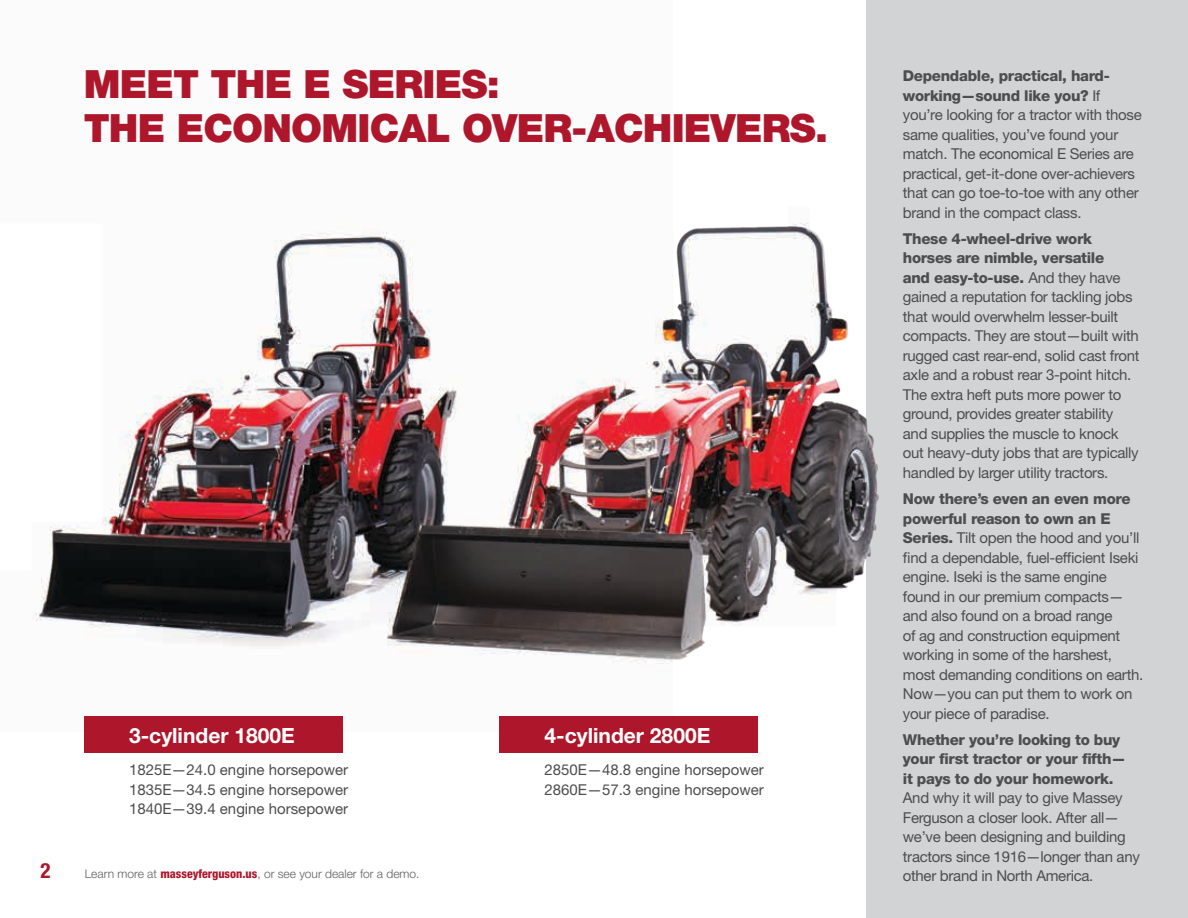
<style>
.page{position:relative;width:1188px;height:918px;background:#fff}
.page>*{position:absolute;margin:0;border:0;box-sizing:border-box;transform-origin:0 0}
.t1{font:900 39px/43.5px "Helvetica Neue LT Std";letter-spacing:-.02em;color:#ae172b}
.t2{font:700 21px "Helvetica Neue LT Std";color:#fff}
.t3{font:700 condensed 21px "Helvetica Neue LT Std";color:#ae172b}
.t4{font:15px/19.5px "Helvetica Neue LT Std";letter-spacing:-.02em;color:#4d4d4f}
.t5{font:800 15px/19.5px "Helvetica Neue LT Std";letter-spacing:-.02em;color:#4d4d4f}
.t6{font:15px/19.5px "Helvetica Neue LT Std";color:#4d4d4f}
.t7{font:300 12px "Helvetica Neue LT Std";color:#5f6062}
.s1{font-weight:800;font-stretch:condensed;color:#ae172b}
.s2{font-weight:800}
</style>
<div class="page">
<div style="left:866px;top:0;width:322px;height:918px;background:#d1d3d4"></div>
<img style="left:32px;top:223px;width:847px;height:509px">
<div style="left:84px;top:716px;width:258px;height:37px;background:#ae172b"></div>
<div style="left:499px;top:716px;width:259px;height:37px;background:#ae172b"></div>
<h1 class="t1" style="left:84px;top:62px;width:746px">MEET THE E SERIES:<br>THE ECONOMICAL OVER-ACHIEVERS.</h1>
<h2 class="t2" style="left:129px;top:722px;width:167px">3-cylinder 1800E</h2>
<h2 class="t2" style="left:545px;top:722px;width:167px">4-cylinder 2800E</h2>
<p class="t4" style="left:129px;top:760px;width:221px;text-align:justify">1825E—24.0 engine horsepower 1835E—34.5 engine horsepower 1840E—39.4 engine horsepower</p>
<p class="t6" style="left:545px;top:760px;width:221px">2850E—48.8 engine horsepower<br>2860E—57.3 engine horsepower</p>
<h2 class="t3" style="left:40px;top:857px;width:12px">2</h2>
<p class="t7" style="left:85px;top:866px;width:336px">Learn more at <span class="s1">masseyferguson.us</span>, or see your dealer for a demo.</p>
<p class="t4" style="left:903px;top:66px;width:240px"><span class="s2">Dependable, practical, hard&shy;working—sound like you?</span> If you’re looking for a tractor with those same qualities, you’ve found your match. The economical E Series are practical, get-it-done over-achievers that can go toe-to-toe with any other brand in the compact class.</p>
<p class="t4" style="left:903px;top:229px;width:238px"><span class="s2">These 4-wheel-drive work horses are nimble, versatile<br>and easy-to-use.</span> And they have gained a reputation for tackling jobs that would overwhelm lesser-built compacts. They are stout—built with rugged cast rear-end, solid cast front axle and a robust rear 3-point hitch.<br>The extra heft puts more power to ground, provides greater stability and supplies the muscle to knock out heavy-duty jobs that are typically handled by larger utility tractors.</p>
<p class="t4" style="left:903px;top:489px;width:242px"><span class="s2">Now there’s even an even more powerful reason to own an E<br>Series.</span> Tilt open the hood and you’ll find a dependable, fuel-efficient Iseki engine. Iseki is the same engine found in our premium compacts— and also found on a broad range<br>of ag and construction equipment working in some of the harshest, most demanding conditions on earth.<br>Now—you can put them to work on your piece of paradise.</p>
<p class="t5" style="left:903px;top:730px;width:225px">Whether you’re looking to buy your first tractor or your fifth— it pays to do your homework.</p>
<p class="t4" style="left:903px;top:788px;width:239px">And why it will pay to give Massey Ferguson a closer look. After all— we’ve been designing and building tractors since 1916—longer than any other brand in North America.</p>
</div>
